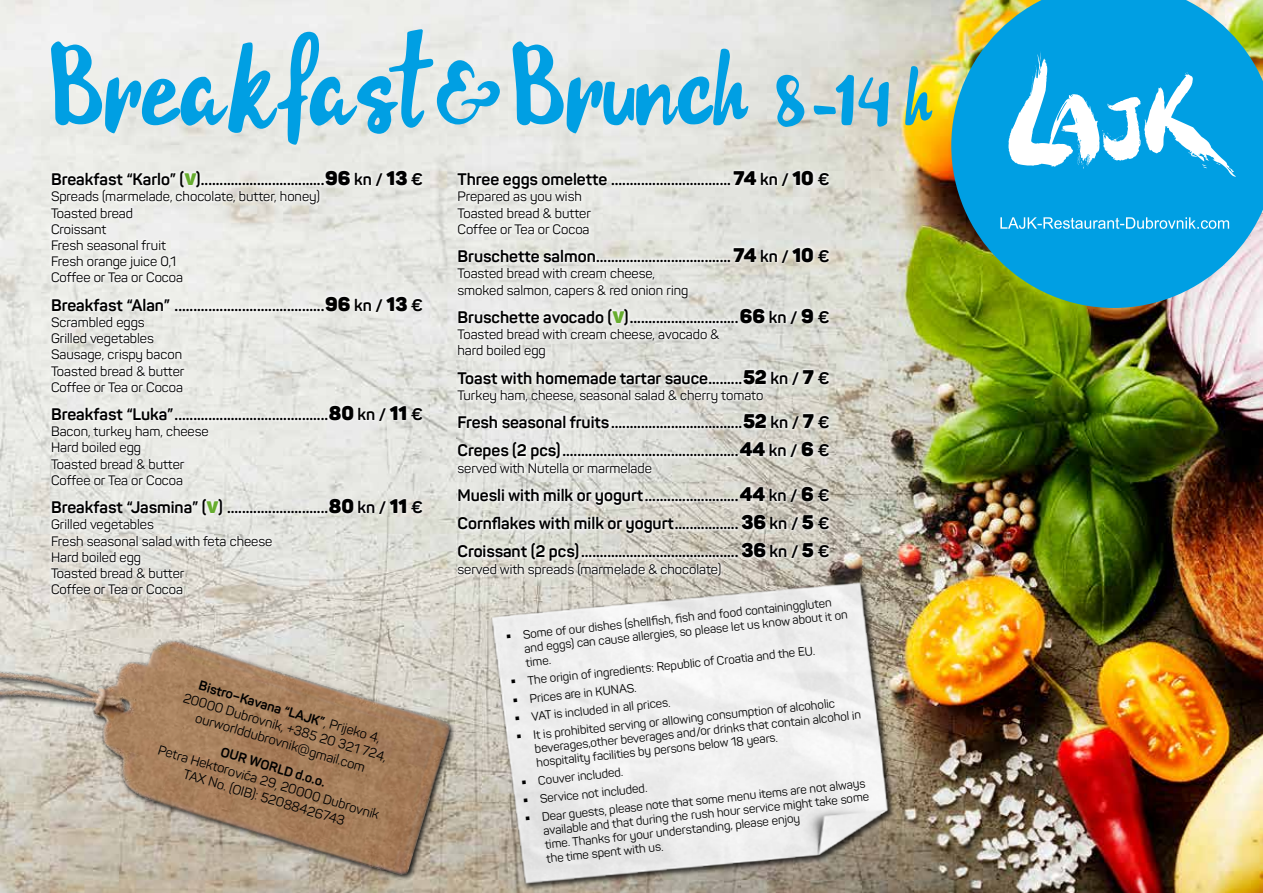
<style>
.page{position:relative;width:1263px;height:893px;background:#fff}
.page>*{position:absolute;margin:0;border:0;box-sizing:border-box;transform-origin:0 0}
.t1{font:125.25px "anana";color:#009fe3}
.t2{font:700 16.5px/28.3px "Panton";color:#000}
.t3{font:13.5px/16.2px "Panton";color:#000}
.t4{font:13.35px/15.9px "Panton";color:#000;text-align:center}
.t5{font:700 13.35px "Panton";color:#000}
.t6{font:12px/14px "Panton";color:#000}
.s1{font-size:96.75px}
.s2{font-weight:900;color:#67ad2f}
.s3{font-weight:900;font-size:19.5px}
.s4{font-weight:700}
</style>
<div class="page">
<img style="left:0;top:0;width:1263px;height:893px">
<svg style="left:48px;top:168px;width:784px;height:429px;fill:#e7e8e3"></svg>
<svg style="left:951px;top:0;width:312px;height:308px;background:#2ea5c1"></svg>
<svg style="left:1000px;top:217px;width:229px;height:12px;background:#47b9ea"></svg>
<svg style="left:1008px;top:50px;width:228px;height:127px"></svg>
<img style="left:0;top:587px;width:453px;height:291px">
<img style="left:485px;top:577px;width:412px;height:311px">
<svg style="left:507px;top:634px;width:4px;height:4px"></svg>
<svg style="left:512px;top:680px;width:3px;height:4px"></svg>
<svg style="left:513px;top:698px;width:4px;height:4px"></svg>
<svg style="left:515px;top:716px;width:4px;height:4px"></svg>
<svg style="left:517px;top:734px;width:4px;height:4px"></svg>
<svg style="left:522px;top:780px;width:4px;height:4px"></svg>
<svg style="left:524px;top:798px;width:4px;height:4px"></svg>
<svg style="left:526px;top:816px;width:4px;height:4px"></svg>
<h1 class="t1" style="left:51px;top:25px;width:883px">Breakfast &amp; Brunch <span class="s1">8-14h</span></h1>
<p class="t2" style="left:51px;top:165px;width:374px">Breakfast “Karlo” (<span class="s2">V</span>).................................<span class="s3">96</span> kn / <span class="s3">13</span> €</p>
<p class="t3" style="left:51px;top:189px;width:271px">Spreads (marmelade, chocolate, butter, honey)<br>Toasted bread<br>Croissant<br>Fresh seasonal fruit<br>Fresh orange juice 0,1<br>Coffee or Tea or Cocoa</p>
<p class="t2" style="left:51px;top:291px;width:374px">Breakfast “Alan” ........................................<span class="s3">96</span> kn / <span class="s3">13</span> €</p>
<p class="t3" style="left:51px;top:314px;width:135px">Scrambled eggs<br>Grilled vegetables<br>Sausage, crispy bacon<br>Toasted bread &amp; butter<br>Coffee or Tea or Cocoa</p>
<p class="t2" style="left:51px;top:400px;width:374px">Breakfast “Luka”.........................................<span class="s3">80</span> kn / <span class="s3">11</span> €</p>
<p class="t3" style="left:51px;top:423px;width:159px">Bacon, turkey ham, cheese<br>Hard boiled egg<br>Toasted bread &amp; butter<br>Coffee or Tea or Cocoa</p>
<p class="t2" style="left:51px;top:493px;width:374px">Breakfast “Jasmina” (<span class="s2">V</span>) ...........................<span class="s3">80</span> kn / <span class="s3">11</span> €</p>
<p class="t3" style="left:51px;top:516px;width:223px">Grilled vegetables<br>Fresh seasonal salad with feta cheese<br>Hard boiled egg<br>Toasted bread &amp; butter<br>Coffee or Tea or Cocoa</p>
<p class="t2" style="left:457px;top:165px;width:374px">Three eggs omelette ................................<span class="s3">74</span> kn / <span class="s3">10</span> €</p>
<p class="t3" style="left:457px;top:189px;width:135px">Prepared as you wish<br>Toasted bread &amp; butter<br>Coffee or Tea or Cocoa</p>
<p class="t2" style="left:457px;top:242px;width:374px">Bruschette salmon....................................<span class="s3">74</span> kn / <span class="s3">10</span> €</p>
<p class="t3" style="left:457px;top:265px;width:232px">Toasted bread with cream cheese, smoked salmon, capers &amp; red onion ring</p>
<p class="t2" style="left:457px;top:303px;width:374px">Bruschette avocado (<span class="s2">V</span>).............................<span class="s3">66</span> kn / <span class="s3">9</span> €</p>
<p class="t3" style="left:457px;top:326px;width:263px">Toasted bread with cream cheese, avocado &amp; hard boiled egg</p>
<p class="t2" style="left:457px;top:363px;width:374px">Toast with homemade tartar sauce.........<span class="s3">52</span> kn / <span class="s3">7</span> €</p>
<p class="t3" style="left:457px;top:387px;width:307px">Turkey ham, cheese, seasonal salad &amp; cherry tomato</p>
<p class="t2" style="left:457px;top:408px;width:374px">Fresh seasonal fruits...................................<span class="s3">52</span> kn / <span class="s3">7</span> €<br>Crepes (2 pcs)...............................................<span class="s3">44</span> kn / <span class="s3">6</span> €</p>
<p class="t3" style="left:457px;top:460px;width:196px">served with Nutella or marmelade</p>
<p class="t2" style="left:457px;top:481px;width:374px;text-align:justify">Muesli with milk or yogurt.........................<span class="s3">44</span> kn / <span class="s3">6</span> € Cornflakes with milk or yogurt................. <span class="s3">36</span> kn / <span class="s3">5</span> € Croissant (2 pcs).......................................... <span class="s3">36</span> kn / <span class="s3">5</span> €</p>
<p class="t3" style="left:457px;top:561px;width:265px">served with spreads (marmelade &amp; chocolate)</p>
<p class="t4" style="left:191px;top:673px;width:213px;rotate:17deg"><span class="s4">Bistro–Kavana “LAJK”</span>, Prijeko 4,<br>20000 Dubrovnik, +385 20 321 724, ourworlddubrovnik@gmail.com</p>
<p class="t4" style="left:161px;top:741px;width:232px;rotate:17deg">Petra Hektorovića 29, 20000 Dubrovnik</p>
<p class="t5" style="left:224px;top:743px;width:110px;rotate:17deg">OUR WORLD d.o.o.</p>
<p class="t4" style="left:186px;top:765px;width:169px;rotate:17deg">TAX No. (OIB): 52088426743</p>
<p class="t6" style="left:522px;top:628px;width:326px;rotate:-6deg">Some of our dishes (shellfi sh, fi sh and food containinggluten and eggs) can cause allergies, so please let us know about it on time.</p>
<p class="t6" style="left:527px;top:671px;width:305px;line-height:18.1px;rotate:-6deg">The origin of ingredients: Republic of Croatia and the EU.<br>Prices are in KUNAS.<br>VAT is included in all prices.<br>It is prohibited serving or allowing consumption of alcoholic</p>
<p class="t6" style="left:534px;top:742px;width:329px;rotate:-6deg">beverages,other beverages and/or drinks that contain alcohol in hospitality facilities by persons below 18 years.</p>
<p class="t6" style="left:537px;top:772px;width:327px;line-height:18.1px;rotate:-6deg">Couver included.<br>Service not included.<br>Dear guests, please note that some menu items are not always</p>
<p class="t6" style="left:543px;top:824px;width:329px;rotate:-6deg">available and that during the rush hour service might take some time. Thanks for your understanding, please enjoy<br>the time spent with us.</p>
</div>
